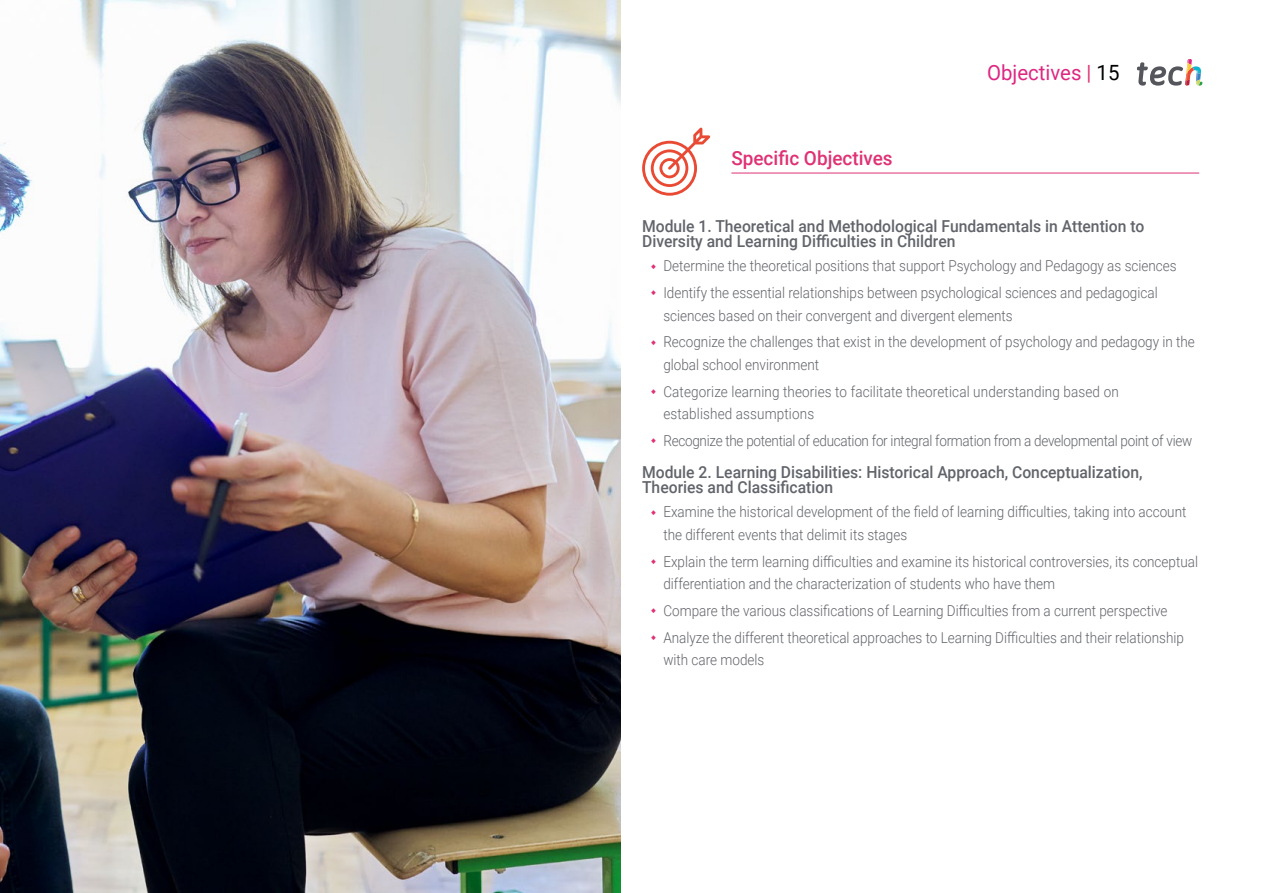
<style>
.page{position:relative;width:1263px;height:893px;background:#fff}
.page>*{position:absolute;margin:0;border:0;box-sizing:border-box;transform-origin:0 0}
.t1{font:21px "Roboto";color:#de2782}
.t2{font:500 19.5px "Roboto";color:#df3174}
.t3{font:500 16.5px/15px "Roboto";color:#61646a;scale:.95 1}
.t4{font:300 15px/26.7px "Roboto";color:#61646a;scale:.9 1}
.t5{font:300 15px/26.7px "Roboto";letter-spacing:-.02em;color:#61646a;scale:.9 1}
.s1{color:#e03073}
.s2{color:#000}
</style>
<div class="page">
<img style="left:0;top:0;width:621px;height:893px">
<svg style="left:642px;top:128px;width:68px;height:68px"></svg>
<hr style="left:731px;top:173px;width:468px;height:1px;background:#df3174">
<svg style="left:1137px;top:59px;width:65px;height:27px"></svg>
<h2 class="t2" style="left:731px;top:144px;width:163px">Specific Objectives</h2>
<h1 class="t1" style="left:987px;top:57px;width:134px">Objectives <span class="s1">|</span> <span class="s2">15</span></h1>
<p class="t3" style="left:642px;top:218px;width:530px">Module 1. Theoretical and Methodological Fundamentals in Attention to<br>Diversity and Learning Difficulties in Children</p>
<p class="t4" style="left:663px;top:252px;width:572px">Determine the theoretical positions that support Psychology and Pedagogy as sciences<br>Identify the essential relationships between psychological sciences and pedagogical</p>
<p class="t4" style="left:663px;top:301px;width:592px">sciences based on their convergent and divergent elements<br>Recognize the challenges that exist in the development of psychology and pedagogy in the</p>
<p class="t4" style="left:663px;top:351px;width:507px">global school environment<br>Categorize learning theories to facilitate theoretical understanding based on</p>
<p class="t5" style="left:663px;top:400px;width:589px">established assumptions<br>Recognize the potential of education for integral formation from a developmental point of view</p>
<p class="t3" style="left:642px;top:464px;width:528px">Module 2. Learning Disabilities: Historical Approach, Conceptualization,<br>Theories and Classification</p>
<p class="t4" style="left:663px;top:500px;width:583px;line-height:22.5px">Examine the historical development of the field of learning difficulties, taking into account the different events that delimit its stages</p>
<p class="t4" style="left:663px;top:550px;width:596px;line-height:22.5px">Explain the term learning difficulties and examine its historical controversies, its conceptual differentiation and the characterization of students who have them</p>
<p class="t4" style="left:663px;top:597px;width:580px">Compare the various classifications of Learning Difficulties from a current perspective<br>Analyze the different theoretical approaches to Learning Difficulties and their relationship</p>
<p class="t4" style="left:663px;top:646px;width:114px">with care models</p>
</div>
